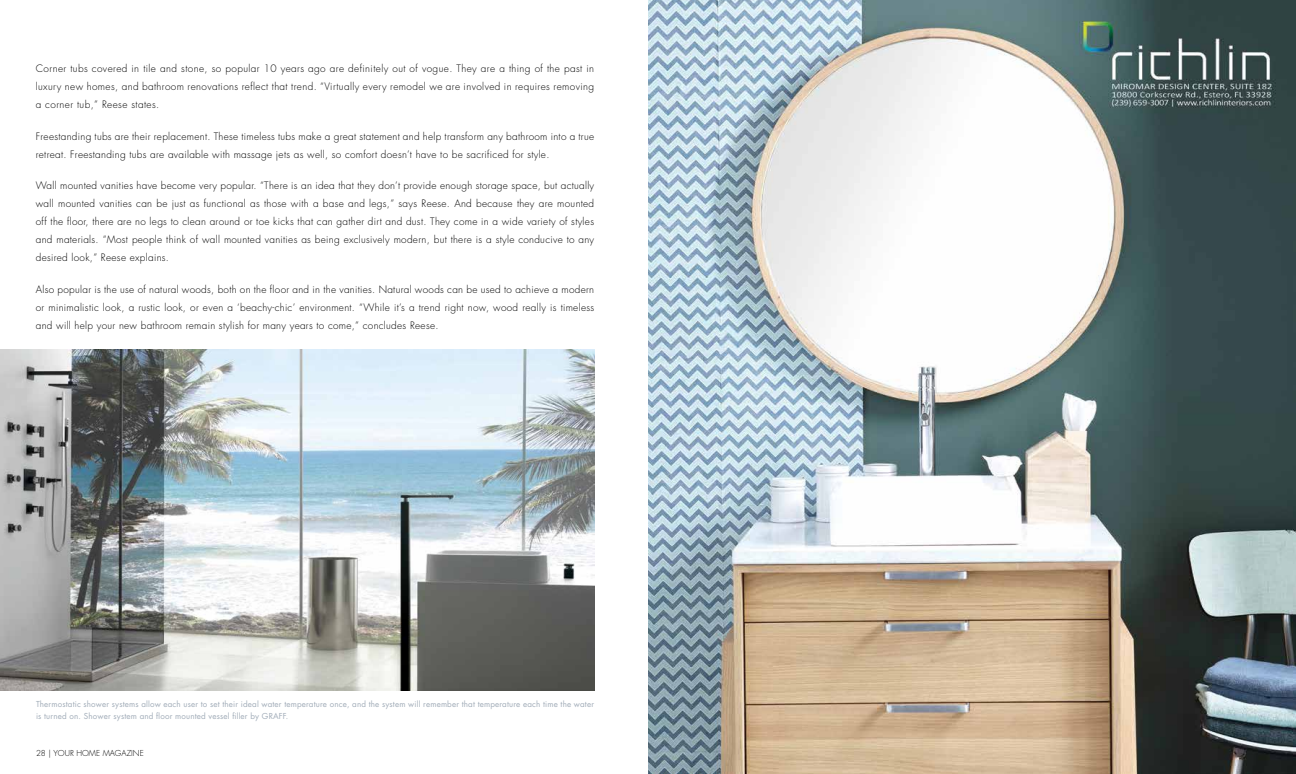
<style>
.page{position:relative;width:1296px;height:774px;background:#fff}
.page>*{position:absolute;margin:0;border:0;box-sizing:border-box;transform-origin:0 0}
.t1{font:300 10px/18px "Futura";letter-spacing:.03em;color:#000;text-align:justify}
.t2{font:8px/12px "Futura";letter-spacing:.02em;color:#a2adb9}
.t3{font:300 8px "Futura";color:#000}
</style>
<div class="page">
<img style="left:648px;top:0;width:648px;height:774px">
<img style="left:0;top:349px;width:594px;height:342px">
<p class="t1" style="left:36px;top:60px;width:560px">Corner tubs covered in tile and stone, so popular 10 years ago are definitely out of vogue. They are a thing of the past in luxury new homes, and bathroom renovations reflect that trend. “Virtually every remodel we are involved in requires removing a corner tub,” Reese states.</p>
<p class="t1" style="left:36px;top:127px;width:560px">Freestanding tubs are their replacement. These timeless tubs make a great statement and help transform any bathroom into a true retreat. Freestanding tubs are available with massage jets as well, so comfort doesn’t have to be sacrificed for style.</p>
<p class="t1" style="left:36px;top:177px;width:560px">Wall mounted vanities have become very popular. “There is an idea that they don’t provide enough storage space, but actually wall mounted vanities can be just as functional as those with a base and legs,” says Reese. And because they are mounted off the floor, there are no legs to clean around or toe kicks that can gather dirt and dust. They come in a wide variety of styles and materials. “Most people think of wall mounted vanities as being exclusively modern, but there is a style conducive to any desired look,” Reese explains.</p>
<p class="t1" style="left:36px;top:280px;width:560px">Also popular is the use of natural woods, both on the floor and in the vanities. Natural woods can be used to achieve a modern or minimalistic look, a rustic look, or even a ‘beachy-chic’ environment. “While it’s a trend right now, wood really is timeless and will help your new bathroom remain stylish for many years to come,” concludes Reese.</p>
<p class="t2" style="left:36px;top:698px;width:560px">Thermostatic shower systems allow each user to set their ideal water temperature once, and the system will remember that temperature each time the water is turned on. Shower system and floor mounted vessel filler by GRAFF.</p>
<p class="t3" style="left:36px;top:748px;width:109px">28 | YOUR HOME MAGAZINE</p>
</div>
